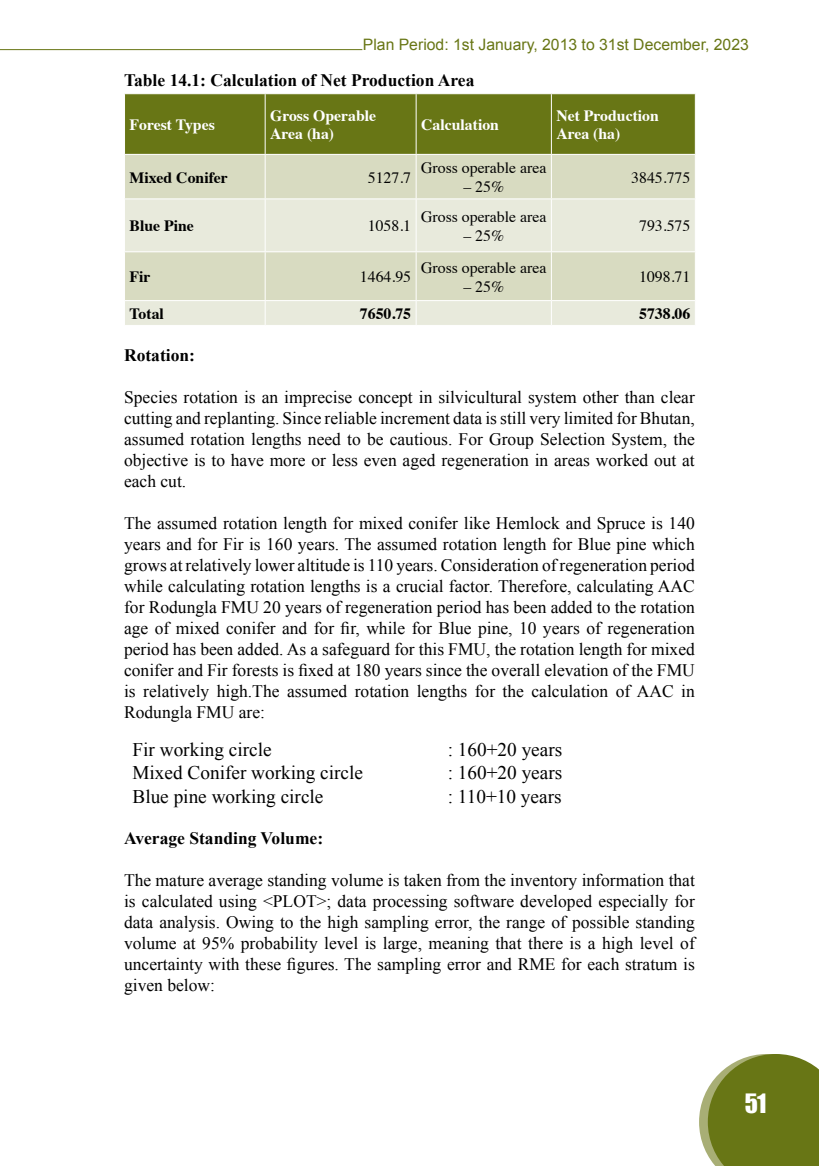
<style>
.page{position:relative;width:819px;height:1166px;background:#fff}
.page>*{position:absolute;margin:0;border:0;box-sizing:border-box;transform-origin:0 0}
.t1{font:24.5px "Impact";color:#fff}
.t2{font:19.25px "Times New Roman";color:#000}
.t3{font:17.5px/21px "Times New Roman";color:#000;text-align:justify}
.t4{font:700 17.5px "Times New Roman";color:#000}
.t5{font:15.75px "Times";color:#000}
.t6{font:700 15.75px/18.9px "Times";color:#fff}
.t7{font:15.75px "Arial";color:#687615}
.t8{font:700 15.75px "Times";color:#000}
</style>
<div class="page">
<hr style="left:0;top:49px;width:362px;height:1px;background:#687615">
<svg style="left:699px;top:1054px;width:120px;height:112px;background:#7d8936"></svg>
<div style="left:125px;top:94px;width:569px;height:60px;background:#687615"></div>
<div style="left:125px;top:155px;width:569px;height:43px;background:#d8dbc1"></div>
<svg style="left:125px;top:199px;width:569px;height:126px;background:#e2e4d1"></svg>
<hr style="left:265px;top:94px;width:1px;height:60px;background:#fff">
<hr style="left:415px;top:94px;width:1px;height:60px;background:#fff">
<hr style="left:551px;top:94px;width:1px;height:60px;background:#fff">
<hr style="left:265px;top:155px;width:1px;height:43px;background:#fff">
<hr style="left:415px;top:155px;width:1px;height:43px;background:#fff">
<hr style="left:551px;top:155px;width:1px;height:43px;background:#fff">
<hr style="left:265px;top:199px;width:1px;height:52px;background:#fff">
<hr style="left:415px;top:199px;width:1px;height:52px;background:#fff">
<hr style="left:551px;top:199px;width:1px;height:52px;background:#fff">
<hr style="left:124px;top:251px;width:141px;height:1px;background:#fff">
<hr style="left:265px;top:251px;width:151px;height:1px;background:#fff">
<hr style="left:265px;top:252px;width:1px;height:48px;background:#fff">
<hr style="left:416px;top:251px;width:135px;height:1px;background:#fff">
<hr style="left:415px;top:252px;width:1px;height:48px;background:#fff">
<hr style="left:551px;top:251px;width:144px;height:1px;background:#fff">
<hr style="left:551px;top:252px;width:1px;height:48px;background:#fff">
<hr style="left:124px;top:300px;width:141px;height:1px;background:#fff">
<hr style="left:265px;top:300px;width:151px;height:1px;background:#fff">
<svg style="left:265px;top:301px;width:1px;height:24px"></svg>
<hr style="left:416px;top:300px;width:135px;height:1px;background:#fff">
<svg style="left:415px;top:301px;width:1px;height:24px"></svg>
<hr style="left:551px;top:300px;width:144px;height:1px;background:#fff">
<svg style="left:551px;top:301px;width:1px;height:24px"></svg>
<svg style="left:694px;top:301px;width:1px;height:24px"></svg>
<p class="t7" style="left:363px;top:36px;width:387px">Plan Period: 1st January, 2013 to 31st December, 2023</p>
<p class="t4" style="left:124px;top:70px;width:352px">Table 14.1: Calculation of Net Production Area</p>
<p class="t6" style="left:129px;top:113px;width:87px">Forest Types</p>
<p class="t6" style="left:270px;top:104px;width:108px">Gross Operable<br>Area (ha)</p>
<p class="t6" style="left:421px;top:113px;width:79px">Calculation</p>
<p class="t6" style="left:556px;top:104px;width:104px">Net Production<br>Area (ha)</p>
<p class="t8" style="left:129px;top:162px;width:100px">Mixed Conifer</p>
<p class="t5" style="left:368px;top:162px;width:45px">5127.7</p>
<p class="t5" style="left:421px;top:153px;width:127px">Gross operable area</p>
<p class="t5" style="left:463px;top:172px;width:42px">– 25%</p>
<p class="t5" style="left:631px;top:162px;width:61px">3845.775</p>
<p class="t8" style="left:129px;top:211px;width:66px">Blue Pine</p>
<p class="t5" style="left:368px;top:211px;width:45px">1058.1</p>
<p class="t8" style="left:129px;top:262px;width:22px">Fir</p>
<p class="t5" style="left:360px;top:262px;width:53px">1464.95</p>
<p class="t5" style="left:421px;top:202px;width:127px">Gross operable area</p>
<p class="t5" style="left:463px;top:221px;width:42px">– 25%</p>
<p class="t5" style="left:421px;top:253px;width:127px">Gross operable area</p>
<p class="t5" style="left:463px;top:272px;width:42px">– 25%</p>
<p class="t5" style="left:639px;top:211px;width:53px">793.575</p>
<p class="t5" style="left:639px;top:262px;width:53px">1098.71</p>
<p class="t8" style="left:129px;top:298px;width:36px">Total</p>
<p class="t8" style="left:360px;top:298px;width:53px">7650.75</p>
<p class="t8" style="left:639px;top:298px;width:53px">5738.06</p>
<p class="t4" style="left:124px;top:345px;width:72px">Rotation:</p>
<p class="t3" style="left:124px;top:386px;width:572px">Species rotation is an imprecise concept in silvicultural system other than clear cutting and replanting. Since reliable increment data is still very limited for Bhutan, assumed rotation lengths need to be cautious. For Group Selection System, the objective is to have more or less even aged regeneration in areas worked out at each cut.</p>
<p class="t3" style="left:124px;top:512px;width:572px">The assumed rotation length for mixed conifer like Hemlock and Spruce is 140 years and for Fir is 160 years. The assumed rotation length for Blue pine which grows at relatively lower altitude is 110 years. Consideration of regeneration period while calculating rotation lengths is a crucial factor. Therefore, calculating AAC for Rodungla FMU 20 years of regeneration period has been added to the rotation age of mixed conifer and for fir, while for Blue pine, 10 years of regeneration period has been added. As a safeguard for this FMU, the rotation length for mixed conifer and Fir forests is fixed at 180 years since the overall elevation of the FMU is relatively high.The assumed rotation lengths for the calculation of AAC in Rodungla FMU are:</p>
<p class="t2" style="left:132px;top:739px;width:141px">Fir working circle</p>
<p class="t2" style="left:447px;top:739px;width:116px">: 160+20 years</p>
<p class="t2" style="left:132px;top:762px;width:232px">Mixed Conifer working circle</p>
<p class="t2" style="left:447px;top:762px;width:116px">: 160+20 years</p>
<p class="t2" style="left:132px;top:785px;width:192px">Blue pine working circle</p>
<p class="t2" style="left:447px;top:785px;width:115px">: 110+10 years</p>
<p class="t4" style="left:124px;top:828px;width:200px">Average Standing Volume:</p>
<p class="t3" style="left:124px;top:869px;width:572px">The mature average standing volume is taken from the inventory information that is calculated using &lt;PLOT&gt;; data processing software developed especially for data analysis. Owing to the high sampling error, the range of possible standing volume at 95% probability level is large, meaning that there is a high level of uncertainty with these figures. The sampling error and RME for each stratum is given below:</p>
<h1 class="t1" style="left:744px;top:1084px;width:23px">51</h1>
</div>
